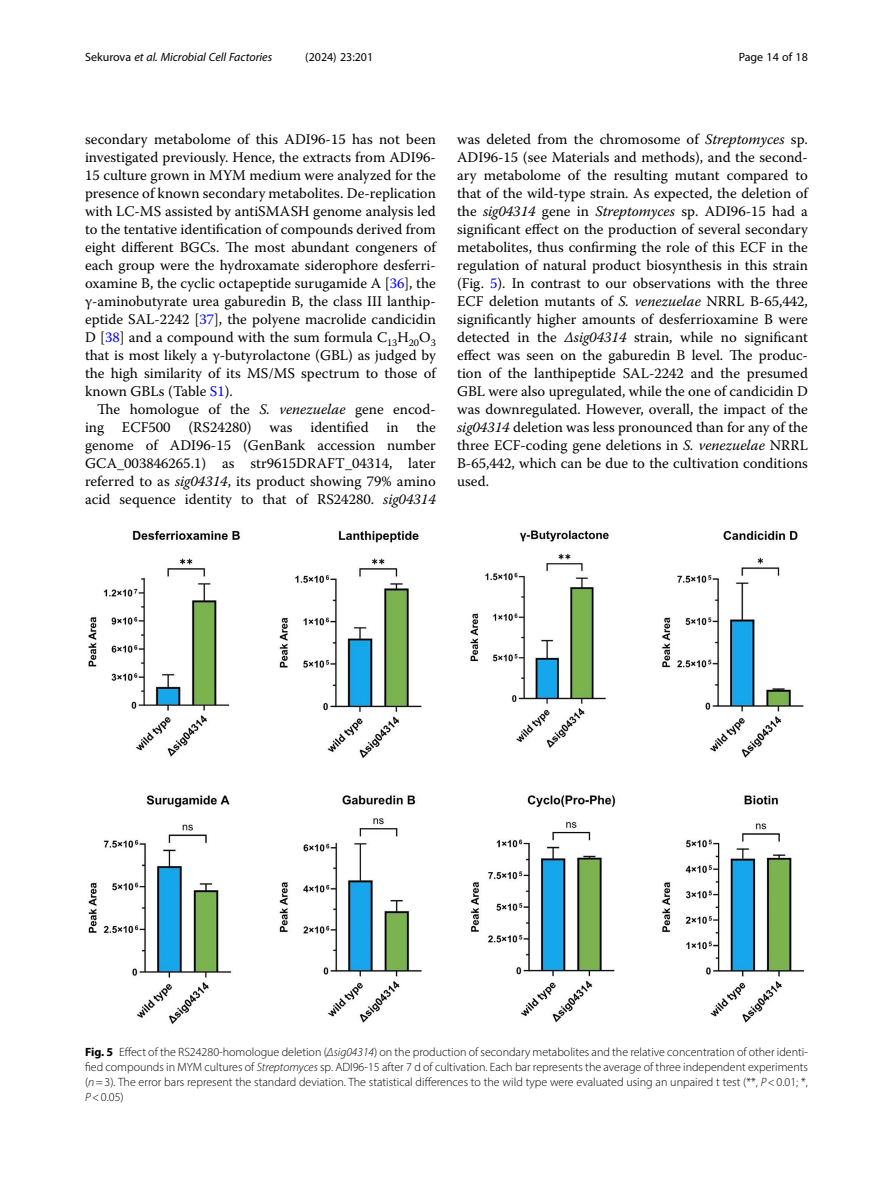
<style>
.page{position:relative;width:893px;height:1191px;background:#fff}
.page>*{position:absolute;margin:0;border:0;box-sizing:border-box;transform-origin:0 0}
.Body_Text_Indent{font:14.7px/18px "Warnock Pro";color:#000;text-align:justify}
.Body_Text{font:14.7px/18px "Warnock Pro";color:#000;text-align:justify}
.Figure_Caption{font:300 12px/15px "Myriad Pro";color:#000;text-align:justify}
.t1{font:italic 12px "Myriad Pro";color:#000}
.t2{font:12px "Myriad Pro";color:#000}
.s1{font-style:normal}
.s2{color:#00f}
.s3{font-style:italic}
.s4{font-weight:700}
</style>
<div class="page">
<img style="left:88px;top:530px;width:717px;height:495px">
<p class="t1" style="left:85px;top:50px;width:189px"><span class="s1">Sekurova</span> et al. Microbial Cell Factories</p>
<p class="t2" style="left:305px;top:50px;width:70px">(2024) 23:201</p>
<p class="t2" style="left:739px;top:50px;width:71px">Page 14 of 18</p>
<p class="Body_Text" style="left:85px;top:130px;width:352px">secondary metabolome of this ADI96-15 has not been investigated previously. Hence, the extracts from ADI96- 15 culture grown in MYM medium were analyzed for the presence of known secondary metabolites. De-replication with LC-MS assisted by antiSMASH genome analysis led to the tentative identification of compounds derived from eight different BGCs. The most abundant congeners of each group were the hydroxamate siderophore desferri&shy;oxamine B, the cyclic octapeptide surugamide A [<span class="s2">36</span>], the γ-aminobutyrate urea gaburedin B, the class III lanthip&shy;eptide SAL-2242 [<span class="s2">37</span>], the polyene macrolide candicidin D [<span class="s2">38</span>] and a compound with the sum formula C<sub>13</sub>H<sub>20</sub>O<sub>3 </sub>that is most likely a γ-butyrolactone (GBL) as judged by the high similarity of its MS/MS spectrum to those of known GBLs (Table <span class="s2">S1</span>).</p>
<p class="Body_Text_Indent" style="left:85px;top:400px;width:352px;text-indent:12px">The homologue of the <span class="s3">S. venezuelae</span> gene encod&shy;ing ECF500 (RS24280) was identified in the genome of ADI96-15 (GenBank accession number GCA_003846265.1) as str9615DRAFT_04314, later referred to as <span class="s3">sig04314</span>, its product showing 79% amino acid sequence identity to that of RS24280. <span class="s3">sig04314</span></p>
<p class="Body_Text_Indent" style="left:457px;top:130px;width:352px">was deleted from the chromosome of <span class="s3">Streptomyces</span> sp.<br>ADI96-15 (see Materials and methods), and the second&shy;ary metabolome of the resulting mutant compared to that of the wild-type strain. As expected, the deletion of the <span class="s3">sig04314</span> gene in <span class="s3">Streptomyces</span> sp. ADI96-15 had a significant effect on the production of several secondary metabolites, thus confirming the role of this ECF in the regulation of natural product biosynthesis in this strain (Fig. <span class="s2">5</span>). In contrast to our observations with the three ECF deletion mutants of <span class="s3">S. venezuelae</span> NRRL B-65,442, significantly higher amounts of desferrioxamine B were detected in the <span class="s3">Δsig04314</span> strain, while no significant effect was seen on the gaburedin B level. The produc&shy;tion of the lanthipeptide SAL-2242 and the presumed GBL were also upregulated, while the one of candicidin D was downregulated. However, overall, the impact of the <span class="s3">sig04314</span> deletion was less pronounced than for any of the three ECF-coding gene deletions in <span class="s3">S. venezuelae</span> NRRL B-65,442, which can be due to the cultivation conditions used.</p>
<p class="Figure_Caption" style="left:85px;top:1044px;width:724px"><span class="s4">Fig. 5</span> Effect of the RS24280-homologue deletion (<span class="s3">Δsig04314</span>) on the production of secondary metabolites and the relative concentration of other identi&shy;fied compounds in MYM cultures of <span class="s3">Streptomyces</span> sp. ADI96-15 after 7 d of cultivation. Each bar represents the average of three independent experiments (<span class="s3">n</span>=3). The error bars represent the standard deviation. The statistical differences to the wild type were evaluated using an unpaired t test (**, <span class="s3">P</span>&lt;0.01; *, <span class="s3">P</span>&lt;0.05)</p>
</div>
